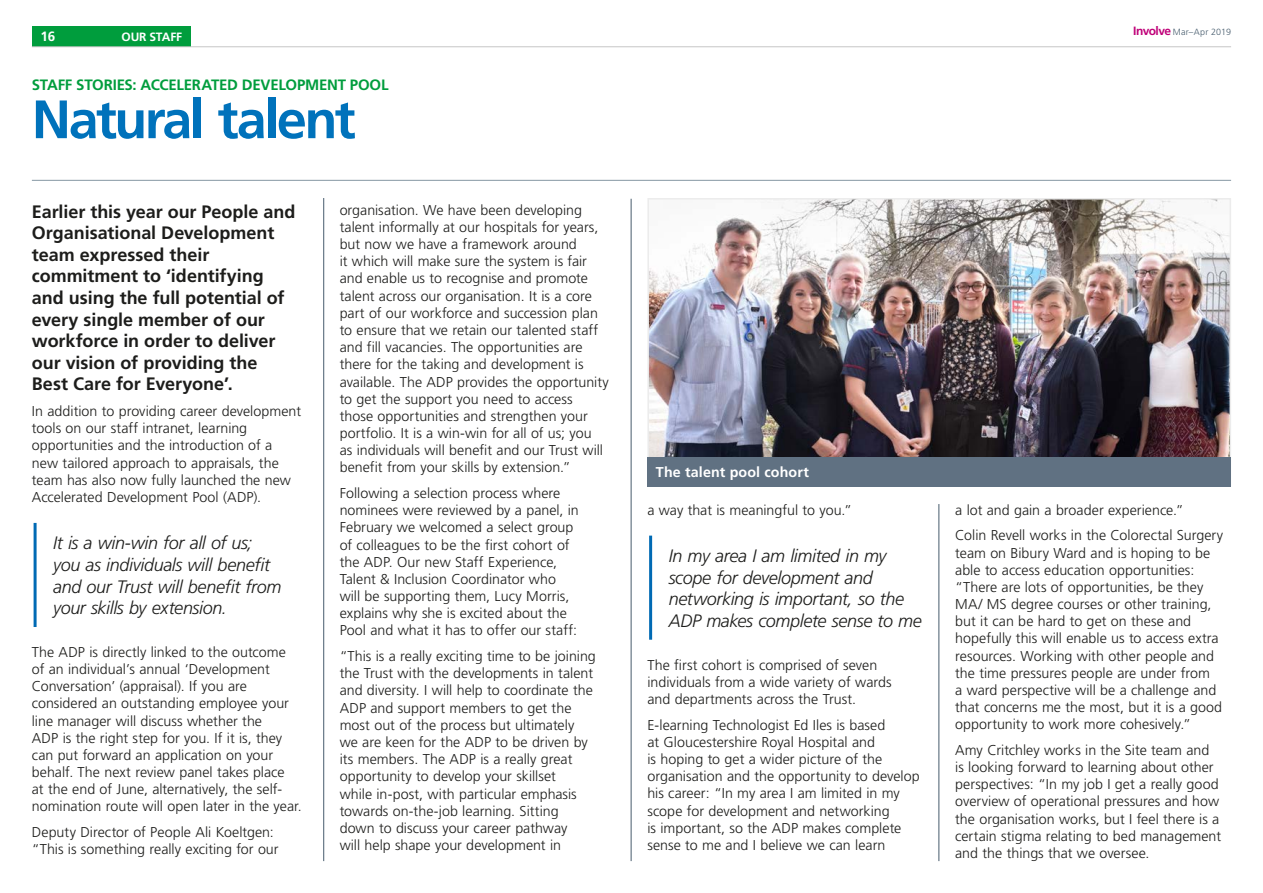
<style>
.page{position:relative;width:1263px;height:893px;background:#fff}
.page>*{position:absolute;margin:0;border:0;box-sizing:border-box;transform-origin:0 0}
.t1{font:700 54px "Frutiger LT Std";letter-spacing:-.045em;color:#0072bb}
.t2{font:700 18px/21.6px "Frutiger LT Std";letter-spacing:-.005em;color:#1d1d1b}
.t3{font:italic 300 18px/21.8px "Frutiger LT Std";letter-spacing:-.02em;color:#1d1d1b}
.t4{font:700 15px "Frutiger LT Std";letter-spacing:-.015em;color:#009d3d}
.t5{font:300 14.25px/17.1px "Frutiger LT Std";color:#1d1d1b}
.t6{font:700 14.25px "Frutiger LT Std";letter-spacing:.01em;color:#fff}
.t7{font:700 13.5px "Frutiger LT Std";color:#fff}
.t8{font:700 12px "Frutiger LT Std";letter-spacing:-.01em;color:#fff}
.t9{font:300 9px "Frutiger LT Std";letter-spacing:.025em;color:#475c6d}
.s1{font-weight:700;font-size:12px;color:#bf0078}
</style>
<div class="page">
<div style="left:32px;top:26px;width:159px;height:21px;background:#009d3d"></div>
<hr style="left:32px;top:47px;width:1199px;height:1px;background:#c6c6c6">
<hr style="left:34px;top:523px;width:3px;height:104px;background:#006ab4">
<hr style="left:649px;top:536px;width:3px;height:104px;background:#006ab4">
<hr style="left:323px;top:198px;width:1px;height:663px;background:#475c6d">
<hr style="left:631px;top:199px;width:1px;height:662px;background:#475c6d">
<hr style="left:32px;top:180px;width:1199px;height:1px;background:#8597a3">
<hr style="left:939px;top:504px;width:1px;height:357px;background:#475c6d">
<img style="left:650px;top:201px;width:578px;height:257px">
<div style="left:647px;top:458px;width:584px;height:29px;background:#607182"></div>
<p class="t7" style="left:40px;top:29px;width:16px">16</p>
<p class="t8" style="left:121px;top:29px;width:62px">OUR STAFF</p>
<p class="t9" style="left:1133px;top:27px;width:99px"><span class="s1">Involve</span> Mar–Apr 2019</p>
<p class="t4" style="left:32px;top:76px;width:358px">STAFF STORIES: ACCELERATED DEVELOPMENT POOL</p>
<h1 class="t1" style="left:32px;top:88px;width:325px">Natural talent</h1>
<p class="t2" style="left:32px;top:201px;width:265px">Earlier this year our People and<br>Organisational Development team expressed their commitment to ‘identifying and using the full potential of every single member of our workforce in order to deliver our vision of providing the<br>Best Care for Everyone’.</p>
<p class="t5" style="left:32px;top:403px;width:271px">In addition to providing career development tools on our staff intranet, learning opportunities and the introduction of a new tailored approach to appraisals, the team has also now fully launched the new Accelerated Development Pool (ADP).</p>
<p class="t3" style="left:53px;top:532px;width:230px">It is a win-win for all of us; you as individuals will benefit and our Trust will benefit from your skills by extension.</p>
<p class="t5" style="left:32px;top:644px;width:272px">The ADP is directly linked to the outcome of an individual’s annual ‘Development Conversation’ (appraisal). If you are considered an outstanding employee your line manager will discuss whether the<br>ADP is the right step for you. If it is, they can put forward an application on your behalf. The next review panel takes place<br>at the end of June, alternatively, the self&shy;nomination route will open later in the year.</p>
<p class="t5" style="left:32px;top:824px;width:248px">Deputy Director of People Ali Koeltgen: “This is something really exciting for our</p>
<p class="t5" style="left:340px;top:202px;width:271px">organisation. We have been developing talent informally at our hospitals for years, but now we have a framework around<br>it which will make sure the system is fair and enable us to recognise and promote talent across our organisation. It is a core part of our workforce and succession plan to ensure that we retain our talented staff and fill vacancies. The opportunities are there for the taking and development is available. The ADP provides the opportunity to get the support you need to access those opportunities and strengthen your portfolio. It is a win-win for all of us; you<br>as individuals will benefit and our Trust will benefit from your skills by extension.”</p>
<p class="t5" style="left:340px;top:485px;width:241px">Following a selection process where nominees were reviewed by a panel, in February we welcomed a select group of colleagues to be the first cohort of the ADP. Our new Staff Experience, Talent &amp; Inclusion Coordinator who will be supporting them, Lucy Morris, explains why she is excited about the Pool and what it has to offer our staff:</p>
<p class="t5" style="left:340px;top:648px;width:258px">“This is a really exciting time to be joining the Trust with the developments in talent and diversity. I will help to coordinate the ADP and support members to get the most out of the process but ultimately we are keen for the ADP to be driven by its members. The ADP is a really great opportunity to develop your skillset<br>while in-post, with particular emphasis towards on-the-job learning. Sitting down to discuss your career pathway<br>will help shape your development in</p>
<p class="t6" style="left:656px;top:463px;width:154px">The talent pool cohort</p>
<p class="t5" style="left:647px;top:501px;width:206px">a way that is meaningful to you.”</p>
<p class="t3" style="left:669px;top:545px;width:255px">In my area I am limited in my scope for development and networking is important, so the<br>ADP makes complete sense to me</p>
<p class="t5" style="left:647px;top:656px;width:246px">The first cohort is comprised of seven individuals from a wide variety of wards and departments across the Trust.</p>
<p class="t5" style="left:647px;top:716px;width:274px">E-learning Technologist Ed Iles is based<br>at Gloucestershire Royal Hospital and<br>is hoping to get a wider picture of the organisation and the opportunity to develop his career: “In my area I am limited in my scope for development and networking<br>is important, so the ADP makes complete sense to me and I believe we can learn</p>
<p class="t5" style="left:955px;top:497px;width:269px;line-height:25.7px">a lot and gain a broader experience.”<br>Colin Revell works in the Colorectal Surgery</p>
<p class="t5" style="left:955px;top:544px;width:268px">team on Bibury Ward and is hoping to be able to access education opportunities: “There are lots of opportunities, be they MA/ MS degree courses or other training, but it can be hard to get on these and hopefully this will enable us to access extra resources. Working with other people and the time pressures people are under from<br>a ward perspective will be a challenge and that concerns me the most, but it is a good opportunity to work more cohesively.”</p>
<p class="t5" style="left:955px;top:742px;width:267px">Amy Critchley works in the Site team and is looking forward to learning about other perspectives: “In my job I get a really good overview of operational pressures and how the organisation works, but I feel there is a certain stigma relating to bed management and the things that we oversee.</p>
</div>
